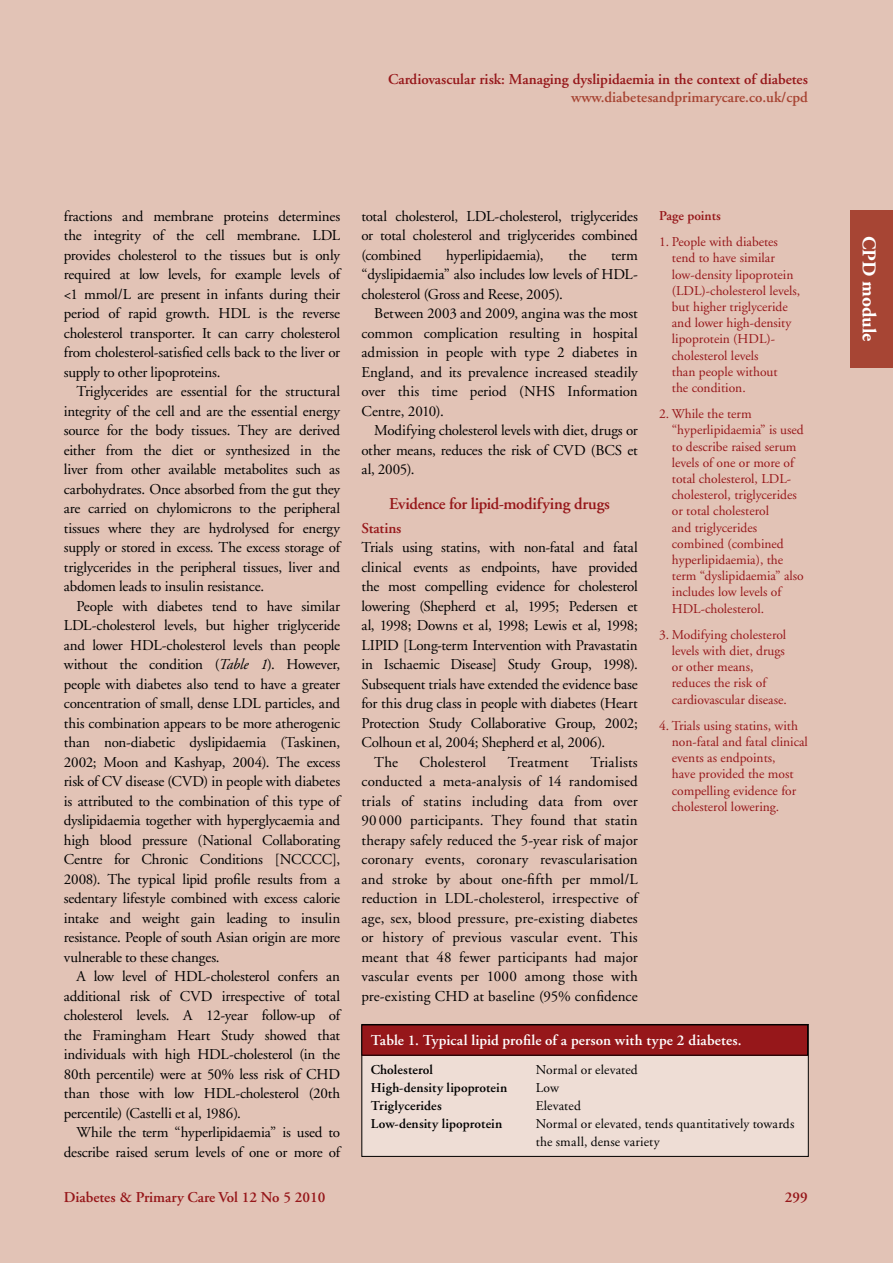
<style>
.page{position:relative;width:893px;height:1263px;background:#e2c3b6}
.page>*{position:absolute;margin:0;border:0;box-sizing:border-box;transform-origin:0 0}
.t1{font:700 19.5px "Adobe Garamond";letter-spacing:-.01em;color:#fff}
.t2{font:600 16.5px "Adobe Garamond";letter-spacing:-.01em;color:#96171a}
.t3{font:15px/19.5px "Adobe Garamond";letter-spacing:-.01em;color:#000;text-align:justify}
.t4{font:600 15px "Adobe Garamond";color:#96171a}
.t5{font:600 15px "Adobe Garamond";letter-spacing:.005em;color:#fff}
.t6{font:600 15px "Adobe Garamond";color:#a74534}
.t7{font:13.5px/16.2px "Adobe Garamond";color:#96171a}
.t8{font:13.5px/18px "Adobe Garamond";letter-spacing:.01em;color:#000}
.t9{font:600 13.5px "Adobe Garamond";letter-spacing:.01em;color:#000}
.t10{font:600 13.5px "Adobe Garamond";color:#96171a}
.s1{font-style:italic}
</style>
<div class="page">
<div style="left:850px;top:210px;width:43px;height:157px;background:#a74534"></div>
<div style="left:362px;top:1024px;width:446px;height:132px;background:#eeddd5"></div>
<div style="left:361px;top:1024px;width:448px;height:133px;border:1px solid #000"></div>
<div style="left:362px;top:1025px;width:445px;height:30px;background:#96171a"></div>
<div style="left:361px;top:1024px;width:447px;height:31px;border:1px solid #000"></div>
<p class="t4" style="left:388px;top:71px;width:421px">Cardiovascular risk: Managing dyslipidaemia in the context of diabetes</p>
<p class="t6" style="left:571px;top:89px;width:238px">www.diabetesandprimarycare.co.uk/cpd</p>
<p class="t3" style="left:64px;top:207px;width:278px">fractions and membrane proteins determines the integrity of the cell membrane. LDL provides cholesterol to the tissues but is only required at low levels, for example levels of &lt;1 mmol/L are present in infants during their period of rapid growth. HDL is the reverse cholesterol transporter. It can carry cholesterol from cholesterol-satisfied cells back to the liver or supply to other lipoproteins.</p>
<p class="t3" style="left:64px;top:382px;width:278px;text-indent:13px">Triglycerides are essential for the structural integrity of the cell and are the essential energy source for the body tissues. They are derived either from the diet or synthesized in the liver from other available metabolites such as carbohydrates. Once absorbed from the gut they are carried on chylomicrons to the peripheral tissues where they are hydrolysed for energy supply or stored in excess. The excess storage of triglycerides in the peripheral tissues, liver and abdomen leads to insulin resistance.</p>
<p class="t3" style="left:64px;top:597px;width:278px;text-indent:13px">People with diabetes tend to have similar LDL-cholesterol levels, but higher triglyceride and lower HDL-cholesterol levels than people without the condition (<span class="s1">Table 1</span>). However, people with diabetes also tend to have a greater concentration of small, dense LDL particles, and this combination appears to be more atherogenic than non-diabetic dyslipidaemia (Taskinen, 2002; Moon and Kashyap, 2004). The excess risk of CV disease (CVD) in people with diabetes is attributed to the combination of this type of dyslipidaemia together with hyperglycaemia and high blood pressure (National Collaborating Centre for Chronic Conditions [NCCCC], 2008). The typical lipid profile results from a sedentary lifestyle combined with excess calorie intake and weight gain leading to insulin resistance. People of south Asian origin are more vulnerable to these changes.</p>
<p class="t3" style="left:64px;top:967px;width:278px;text-indent:13px">A low level of HDL-cholesterol confers an additional risk of CVD irrespective of total cholesterol levels. A 12-year follow-up of the Framingham Heart Study showed that individuals with high HDL-cholesterol (in the 80th percentile) were at 50% less risk of CHD than those with low HDL-cholesterol (20th percentile) (Castelli et al, 1986).</p>
<p class="t3" style="left:64px;top:1123px;width:278px;text-align:right">While the term “hyperlipidaemia” is used to describe raised serum levels of one or more of</p>
<p class="t3" style="left:361px;top:207px;width:278px">total cholesterol, LDL-cholesterol, triglycerides or total cholesterol and triglycerides combined (combined</p>
<p class="t3" style="left:446px;top:246px;width:99px">hyperlipidaemia),</p>
<p class="t3" style="left:568px;top:246px;width:19px">the</p>
<p class="t3" style="left:361px;top:246px;width:278px;text-indent:250px">term “dyslipidaemia” also includes low levels of HDL&shy;cholesterol (Gross and Reese, 2005).</p>
<p class="t3" style="left:361px;top:304px;width:278px;text-indent:13px">Between 2003 and 2009, angina was the most common complication resulting in hospital admission in people with type 2 diabetes in England, and its prevalence increased steadily over this time period (NHS Information Centre, 2010).</p>
<p class="t3" style="left:361px;top:421px;width:278px;text-indent:13px">Modifying cholesterol levels with diet, drugs or other means, reduces the risk of CVD (BCS et al, 2005).</p>
<p class="t2" style="left:389px;top:494px;width:222px">Evidence for lipid-modifying drugs</p>
<p class="t4" style="left:361px;top:520px;width:42px">Statins</p>
<p class="t3" style="left:361px;top:538px;width:278px">Trials using statins, with non-fatal and fatal</p>
<p class="t3" style="left:361px;top:558px;width:278px">clinical events as endpoints, have provided</p>
<p class="t3" style="left:361px;top:577px;width:278px">the most compelling evidence for cholesterol</p>
<p class="t3" style="left:361px;top:597px;width:278px">lowering (Shepherd et al, 1995; Pedersen et</p>
<p class="t3" style="left:361px;top:616px;width:278px">al, 1998; Downs et al, 1998; Lewis et al, 1998;</p>
<p class="t3" style="left:361px;top:636px;width:278px">LIPID [Long-term Intervention with Pravastatin</p>
<p class="t3" style="left:361px;top:655px;width:278px">in Ischaemic Disease] Study Group, 1998).</p>
<p class="t3" style="left:361px;top:675px;width:278px">Subsequent trials have extended the evidence base</p>
<p class="t3" style="left:361px;top:694px;width:278px">for this drug class in people with diabetes (Heart</p>
<p class="t3" style="left:361px;top:714px;width:278px">Protection Study Collaborative Group, 2002;</p>
<p class="t3" style="left:361px;top:733px;width:245px">Colhoun et al, 2004; Shepherd et al, 2006).</p>
<p class="t3" style="left:374px;top:753px;width:25px">The</p>
<p class="t3" style="left:420px;top:753px;width:68px">Cholesterol</p>
<p class="t3" style="left:508px;top:753px;width:62px">Treatment</p>
<p class="t3" style="left:361px;top:753px;width:278px;text-indent:229px">Trialists conducted a meta-analysis of 14 randomised trials of statins including data from over 90 000 participants. They found that statin therapy safely reduced the 5-year risk of major coronary events, coronary revascularisation and stroke by about one-fifth per mmol/L reduction in LDL-cholesterol, irrespective of age, sex, blood pressure, pre-existing diabetes or history of previous vascular event. This meant that 48 fewer participants had major vascular events per 1000 among those with pre-existing CHD at baseline (95% confidence</p>
<p class="t10" style="left:659px;top:208px;width:63px">Page points</p>
<p class="t7" style="left:672px;top:234px;width:130px;text-indent:-13px">1. People with diabetes tend to have similar low-density lipoprotein (LDL)-cholesterol levels, but higher triglyceride and lower high-density lipoprotein (HDL)- cholesterol levels<br>than people without<br>the condition.</p>
<p class="t7" style="left:672px;top:406px;width:133px;text-indent:-13px">2. While the term “hyperlipidaemia” is used to describe raised serum levels of one or more of total cholesterol, LDL&shy;cholesterol, triglycerides or total cholesterol<br>and triglycerides combined (combined hyperlipidaemia), the term “dyslipidaemia” also includes low levels of<br>HDL-cholesterol.</p>
<p class="t7" style="left:672px;top:627px;width:116px;text-indent:-13px">3. Modifying cholesterol levels with diet, drugs or other means, reduces the risk of cardiovascular disease.</p>
<p class="t7" style="left:672px;top:718px;width:138px;text-indent:-13px">4. Trials using statins, with non-fatal and fatal clinical events as endpoints,<br>have provided the most compelling evidence for cholesterol lowering.</p>
<p class="t5" style="left:371px;top:1032px;width:372px">Table 1. Typical lipid profile of a person with type 2 diabetes.</p>
<p class="t9" style="left:371px;top:1062px;width:64px">Cholesterol</p>
<p class="t8" style="left:536px;top:1061px;width:104px">Normal or elevated</p>
<p class="t9" style="left:371px;top:1080px;width:138px">High-density lipoprotein</p>
<p class="t8" style="left:536px;top:1079px;width:25px">Low</p>
<p class="t9" style="left:371px;top:1098px;width:73px">Triglycerides</p>
<p class="t8" style="left:536px;top:1097px;width:47px">Elevated</p>
<p class="t9" style="left:371px;top:1116px;width:133px">Low-density lipoprotein</p>
<p class="t8" style="left:536px;top:1115px;width:260px">Normal or elevated, tends quantitatively towards the small, dense variety</p>
<p class="t4" style="left:64px;top:1189px;width:263px">Diabetes &amp; Primary Care Vol 12 No 5 2010</p>
<p class="t4" style="left:785px;top:1189px;width:24px">299</p>
<h1 class="t1" style="left:880px;top:236px;width:107px;rotate:90deg">CPD module</h1>
</div>
